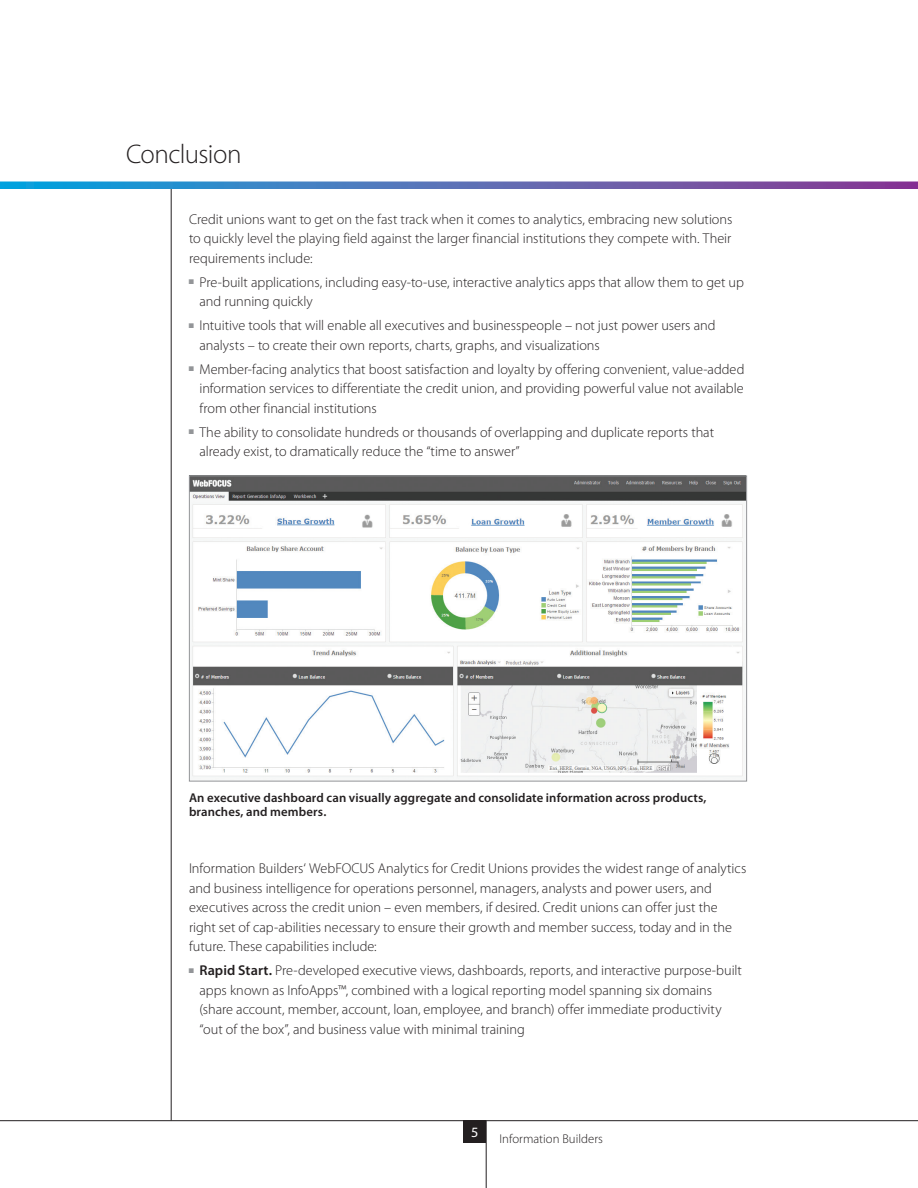
<style>
.page{position:relative;width:918px;height:1188px;background:#fff}
.page>*{position:absolute;margin:0;border:0;box-sizing:border-box;transform-origin:0 0}
.t1{font:300 27px "Myriad Pro";letter-spacing:-.025em;color:#231f20}
.t2{font:300 14.25px/19.5px "Myriad Pro";color:#231f20}
.t3{font:14.25px "Myriad Pro";color:#fff}
.t4{font:600 12.75px/14.2px "Myriad Pro";letter-spacing:.01em;color:#231f20}
.t5{font:300 12.75px "Myriad Pro";letter-spacing:.005em;color:#231f20}
.s1{font-weight:600}
</style>
<div class="page">
<div style="left:464px;top:1120px;width:22px;height:23px;background:#231f20"></div>
<hr style="left:0;top:1120px;width:918px;height:1px;background:#231f20">
<hr style="left:486px;top:1120px;width:1px;height:68px;background:#231f20">
<hr style="left:171px;top:189px;width:1px;height:931px;background:#231f20">
<img style="left:191px;top:478px;width:554px;height:300px">
<div style="left:189px;top:476px;width:558px;height:306px;border:1px solid #939598"></div>
<svg style="left:0;top:182px;width:918px;height:7px"></svg>
<h1 class="t1" style="left:126px;top:139px;width:117px">Conclusion</h1>
<p class="t2" style="left:189px;top:209px;width:545px;text-align:justify">Credit unions want to get on the fast track when it comes to analytics, embracing new solutions to quickly level the playing field against the larger financial institutions they compete with. Their requirements include:</p>
<p class="t2" style="left:200px;top:272px;width:546px;text-indent:-11px"><sup>■</sup> Pre-built applications, including easy-to-use, interactive analytics apps that allow them to get up and running quickly</p>
<p class="t2" style="left:200px;top:316px;width:518px;text-indent:-11px"><sup>■</sup> Intuitive tools that will enable all executives and businesspeople – not just power users and analysts – to create their own reports, charts, graphs, and visualizations</p>
<p class="t2" style="left:200px;top:359px;width:546px;text-align:justify;text-indent:-11px"><sup>■</sup> Member-facing analytics that boost satisfaction and loyalty by offering convenient, value-added information services to differentiate the credit union, and providing powerful value not available from other financial institutions</p>
<p class="t2" style="left:200px;top:422px;width:516px;text-indent:-11px"><sup>■</sup> The ability to consolidate hundreds or thousands of overlapping and duplicate reports that already exist, to dramatically reduce the “time to answer”</p>
<p class="t4" style="left:189px;top:791px;width:519px">An executive dashboard can visually aggregate and consolidate information across products, branches, and members.</p>
<p class="t2" style="left:189px;top:859px;width:559px">Information Builders‘ WebFOCUS Analytics for Credit Unions provides the widest range of analytics and business intelligence for operations personnel, managers, analysts and power users, and executives across the credit union – even members, if desired. Credit unions can offer just the right set of cap-abilities necessary to ensure their growth and member success, today and in the future. These capabilities include:</p>
<p class="t2" style="left:200px;top:961px;width:544px;text-indent:-11px"><sup>■</sup> <span class="s1">Rapid Start.</span> Pre-developed executive views, dashboards, reports, and interactive purpose-built apps known as InfoApps™, combined with a logical reporting model spanning six domains (share account, member, account, loan, employee, and branch) offer immediate productivity “out of the box”, and business value with minimal training</p>
<p class="t3" style="left:471px;top:1125px;width:9px">5</p>
<p class="t5" style="left:500px;top:1132px;width:105px">Information Builders</p>
</div>
